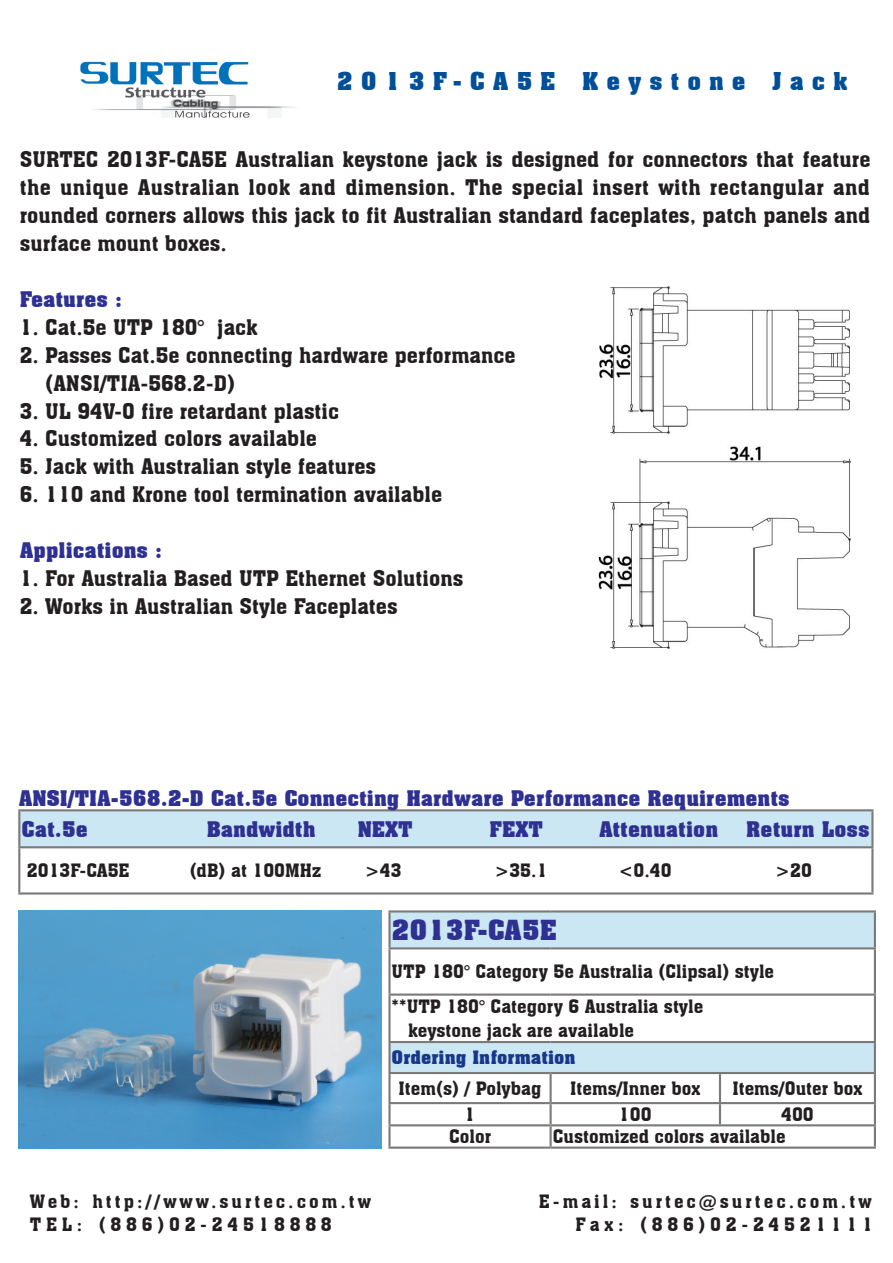
<style>
.page{position:relative;width:893px;height:1263px;background:#fff}
.page>*{position:absolute;margin:0;border:0;box-sizing:border-box;transform-origin:0 0}
.t1{font:700 27px "Aachen BT";color:#2e3092}
.t2{font:700 24px "Aachen BT";letter-spacing:.33em;color:#014f98}
.t3{font:21px/27.9px "Aachen BT";color:#231f20;text-align:justify}
.t4{font:700 21px "Aachen BT";color:#2e3092}
.t5{font:18px "Aachen BT";color:#231f20}
.t6{font:18px "Aachen BT";letter-spacing:.165em;color:#231f20}
.t7{font:18px "Aachen BT";letter-spacing:.26em;color:#231f20}
.t8{font:700 18px "Aachen BT";color:#17388a}
</style>
<div class="page">
<img style="left:18px;top:910px;width:364px;height:238px">
<div style="left:389px;top:911px;width:486px;height:37px;background:#cce7f4"></div>
<div style="left:389px;top:1042px;width:486px;height:31px;background:#cce7f4"></div>
<hr style="left:388px;top:910px;width:163px;height:2px;background:#7c7a79">
<hr style="left:388px;top:912px;width:3px;height:35px;background:#7c7a79">
<hr style="left:551px;top:910px;width:169px;height:2px;background:#7c7a79">
<hr style="left:720px;top:910px;width:156px;height:2px;background:#7c7a79">
<hr style="left:874px;top:912px;width:2px;height:35px;background:#7c7a79">
<hr style="left:388px;top:947px;width:163px;height:2px;background:#7c7a79">
<hr style="left:388px;top:949px;width:3px;height:44px;background:#7c7a79">
<hr style="left:551px;top:947px;width:169px;height:2px;background:#7c7a79">
<hr style="left:720px;top:947px;width:156px;height:2px;background:#7c7a79">
<hr style="left:874px;top:949px;width:2px;height:44px;background:#7c7a79">
<hr style="left:388px;top:993px;width:163px;height:3px;background:#7c7a79">
<hr style="left:388px;top:996px;width:3px;height:45px;background:#7c7a79">
<hr style="left:551px;top:993px;width:169px;height:3px;background:#7c7a79">
<hr style="left:720px;top:993px;width:156px;height:3px;background:#7c7a79">
<hr style="left:874px;top:996px;width:2px;height:45px;background:#7c7a79">
<hr style="left:388px;top:1074px;width:3px;height:28px;background:#7c7a79">
<hr style="left:550px;top:1074px;width:2px;height:28px;background:#7c7a79">
<hr style="left:719px;top:1074px;width:2px;height:28px;background:#7c7a79">
<hr style="left:874px;top:1074px;width:2px;height:28px;background:#7c7a79">
<hr style="left:388px;top:1102px;width:163px;height:2px;background:#7c7a79">
<hr style="left:388px;top:1104px;width:3px;height:20px;background:#7c7a79">
<hr style="left:551px;top:1102px;width:169px;height:2px;background:#7c7a79">
<hr style="left:550px;top:1104px;width:2px;height:20px;background:#7c7a79">
<hr style="left:720px;top:1102px;width:156px;height:2px;background:#7c7a79">
<hr style="left:719px;top:1104px;width:2px;height:20px;background:#7c7a79">
<hr style="left:874px;top:1104px;width:2px;height:20px;background:#7c7a79">
<hr style="left:388px;top:1124px;width:163px;height:2px;background:#7c7a79">
<hr style="left:388px;top:1126px;width:3px;height:20px;background:#7c7a79">
<hr style="left:551px;top:1124px;width:169px;height:2px;background:#7c7a79">
<hr style="left:550px;top:1126px;width:2px;height:20px;background:#7c7a79">
<hr style="left:720px;top:1124px;width:156px;height:2px;background:#7c7a79">
<hr style="left:874px;top:1126px;width:2px;height:20px;background:#7c7a79">
<hr style="left:388px;top:1146px;width:163px;height:3px;background:#7c7a79">
<hr style="left:551px;top:1146px;width:169px;height:3px;background:#7c7a79">
<hr style="left:720px;top:1146px;width:156px;height:3px;background:#7c7a79">
<hr style="left:388px;top:1041px;width:163px;height:2px;background:#7c7a79">
<hr style="left:388px;top:1043px;width:3px;height:29px;background:#7c7a79">
<hr style="left:551px;top:1041px;width:169px;height:2px;background:#7c7a79">
<hr style="left:720px;top:1041px;width:156px;height:2px;background:#7c7a79">
<hr style="left:874px;top:1043px;width:2px;height:29px;background:#7c7a79">
<hr style="left:388px;top:1072px;width:163px;height:2px;background:#7c7a79">
<hr style="left:551px;top:1072px;width:169px;height:2px;background:#7c7a79">
<hr style="left:720px;top:1072px;width:156px;height:2px;background:#7c7a79">
<div style="left:19px;top:810px;width:853px;height:37px;background:#cce7f4"></div>
<hr style="left:18px;top:809px;width:855px;height:2px;background:#7c7a79">
<hr style="left:18px;top:811px;width:2px;height:35px;background:#7c7a79">
<hr style="left:871px;top:811px;width:2px;height:35px;background:#7c7a79">
<hr style="left:18px;top:846px;width:855px;height:2px;background:#7c7a79">
<hr style="left:18px;top:848px;width:2px;height:44px;background:#7c7a79">
<hr style="left:871px;top:848px;width:2px;height:44px;background:#7c7a79">
<hr style="left:18px;top:892px;width:855px;height:2px;background:#7c7a79">
<img style="left:80px;top:61px;width:214px;height:57px">
<img style="left:598px;top:287px;width:252px;height:362px">
<p class="t2" style="left:337px;top:66px;width:512px">2013F-CA5E Keystone Jack</p>
<p class="t3" style="left:20px;top:145px;width:852px">SURTEC 2013F-CA5E Australian keystone jack is designed for connectors that feature the unique Australian look and dimension. The special insert with rectangular and rounded corners allows this jack to fit Australian standard faceplates, patch panels and surface mount boxes.</p>
<p class="t4" style="left:20px;top:286px;width:104px">Features :</p>
<p class="t3" style="left:20px;top:313px;width:239px">1. Cat.5e UTP 180° jack</p>
<p class="t3" style="left:20px;top:341px;width:497px">2. Passes Cat.5e connecting hardware performance</p>
<p class="t3" style="left:45px;top:369px;width:191px">(ANSI/TIA-568.2-D)</p>
<p class="t3" style="left:20px;top:397px;width:321px">3. UL 94V-0 fire retardant plastic</p>
<p class="t3" style="left:20px;top:425px;width:299px">4. Customized colors available</p>
<p class="t3" style="left:20px;top:452px;width:358px">5. Jack with Australian style features</p>
<p class="t3" style="left:20px;top:480px;width:424px">6. 110 and Krone tool termination available</p>
<p class="t4" style="left:20px;top:537px;width:144px">Applications :</p>
<p class="t3" style="left:20px;top:564px;width:445px">1. For Australia Based UTP Ethernet Solutions</p>
<p class="t3" style="left:20px;top:592px;width:379px">2. Works in Australian Style Faceplates</p>
<p class="t4" style="left:19px;top:785px;width:772px">ANSI/TIA-568.2-D Cat.5e Connecting Hardware Performance Requirements</p>
<p class="t4" style="left:21px;top:816px;width:68px">Cat.5e</p>
<p class="t4" style="left:207px;top:816px;width:110px">Bandwidth</p>
<p class="t4" style="left:358px;top:816px;width:56px">NEXT</p>
<p class="t4" style="left:490px;top:816px;width:55px">FEXT</p>
<p class="t4" style="left:599px;top:816px;width:121px">Attenuation</p>
<p class="t4" style="left:746px;top:816px;width:125px">Return Loss</p>
<p class="t5" style="left:27px;top:859px;width:104px">2013F-CA5E</p>
<p class="t5" style="left:190px;top:859px;width:133px">(dB) at 100MHz</p>
<p class="t5" style="left:365px;top:859px;width:38px">&gt;43</p>
<p class="t5" style="left:494px;top:859px;width:55px">&gt;35.1</p>
<p class="t5" style="left:618px;top:859px;width:55px">&lt;0.40</p>
<p class="t5" style="left:775px;top:859px;width:38px">&gt;20</p>
<p class="t1" style="left:392px;top:913px;width:167px">2013F-CA5E</p>
<p class="t5" style="left:392px;top:960px;width:384px">UTP 180° Category 5e Australia (Clipsal) style</p>
<p class="t5" style="left:392px;top:995px;width:313px">**UTP 180° Category 6 Australia style</p>
<p class="t5" style="left:408px;top:1019px;width:228px">keystone jack are available</p>
<p class="t8" style="left:392px;top:1046px;width:185px">Ordering Information</p>
<p class="t5" style="left:399px;top:1077px;width:144px">Item(s) / Polybag</p>
<p class="t5" style="left:570px;top:1077px;width:132px">Items/Inner box</p>
<p class="t5" style="left:732px;top:1077px;width:131px">Items/Outer box</p>
<p class="t5" style="left:465px;top:1103px;width:12px">1</p>
<p class="t5" style="left:619px;top:1103px;width:34px">100</p>
<p class="t5" style="left:781px;top:1103px;width:34px">400</p>
<p class="t5" style="left:449px;top:1125px;width:44px">Color</p>
<p class="t5" style="left:553px;top:1125px;width:234px">Customized colors available</p>
<p class="t6" style="left:30px;top:1190px;width:343px">Web: http://www.surtec.com.tw</p>
<p class="t6" style="left:539px;top:1190px;width:334px">E-mail: surtec@surtec.com.tw</p>
<p class="t7" style="left:30px;top:1213px;width:304px">TEL: (886)02-24518888</p>
<p class="t7" style="left:576px;top:1213px;width:299px">Fax: (886)02-24521111</p>
</div>
